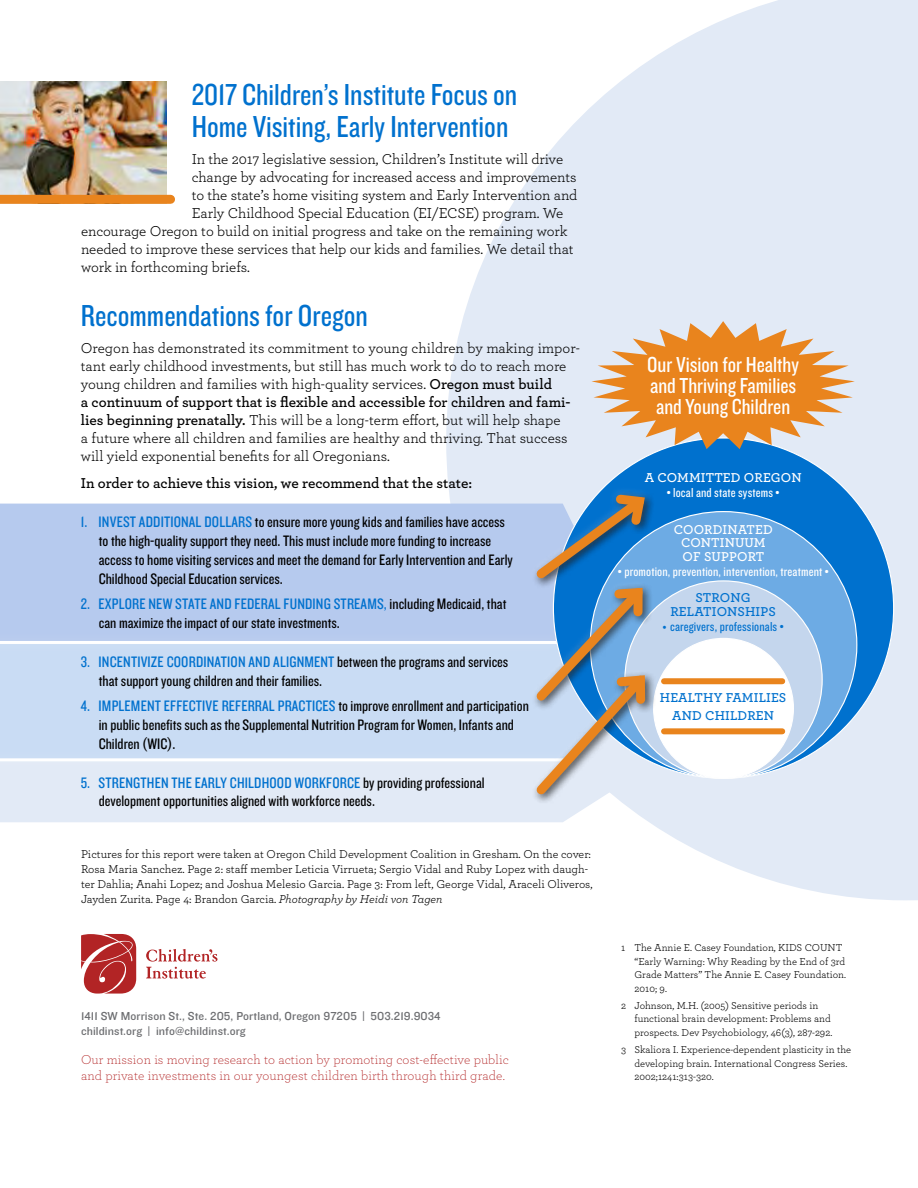
<style>
.page{position:relative;width:918px;height:1188px;background:#fff}
.page>*{position:absolute;margin:0;border:0;box-sizing:border-box;transform-origin:0 0}
.t1{font:31.5px/31.5px "Knockout HTF29 Junior Liteweight";color:#0071ce}
.t2{font:22.5px/21px "Knockout HTF29 Junior Liteweight";color:#fff}
.t3{font:15.75px/18.8px "Knockout HTF29 Junior Liteweight";color:#000}
.t4{font:15px/18px "Archer";letter-spacing:-.005em;color:#000}
.t5{font:600 15px "Archer";color:#000}
.t6{font:300 13.5px/16.5px "Archer";letter-spacing:.01em;color:#b22425}
.t7{font:13.5px "Knockout HTF29 Junior Liteweight";letter-spacing:.01em;color:#fff}
.t8{font:600 13.5px/13.5px "Archer";letter-spacing:.01em;color:#fff;text-align:center}
.t9{font:600 13.5px/13.5px "Archer";letter-spacing:.01em;color:#0071ce;text-align:center}
.t10{font:13.5px "Knockout HTF29 Junior Liteweight";letter-spacing:.01em;color:#0071ce}
.t11{font:12px/15px "Archer";color:#000}
.t12{font:12px/15px "Knockout HTF31 Junior Middlewt";letter-spacing:.01em;color:#6d6e71}
.t13{font:10.5px/13.5px "Archer";color:#000}
.s1{font-weight:600}
.s2{color:#0071ce}
.s3{font-style:italic}
.s4{font-family:"Archer";font-weight:600}
</style>
<div class="page">
<svg style="left:446px;top:0;width:472px;height:900px;fill:#e2eaf6"></svg>
<div style="left:0;top:504px;width:528px;height:127px;background:#b6caee"></div>
<div style="left:0;top:654px;width:528px;height:95px;background:#c9dcf4"></div>
<div style="left:0;top:764px;width:667px;height:58px;background:#e2eaf6"></div>
<div style="left:0;top:631px;width:570px;height:23px;background:#fff;opacity:.25"></div>
<hr style="left:0;top:641px;width:560px;height:3px;background:#fff">
<div style="left:0;top:749px;width:574px;height:22px;background:#fff;opacity:.25"></div>
<hr style="left:0;top:758px;width:565px;height:3px;background:#fff">
<svg style="left:81px;top:934px;width:55px;height:60px;background:#bf4b4b"></svg>
<svg style="left:146px;top:949px;width:72px;height:30px"></svg>
<img style="left:0;top:81px;width:167px;height:104px">
<div style="left:0;top:185px;width:184px;height:29px;background:#fff;opacity:.25"></div>
<div style="left:0;top:195px;width:171px;height:9px;background:#e9841d"></div>
<div style="left:553px;top:438px;width:341px;height:340px;background:#0071ce;border-radius:50%"></div>
<div style="left:590px;top:512px;width:267px;height:266px;background:#6dabe4;border-radius:50%"></div>
<div style="left:625px;top:581px;width:197px;height:197px;background:#c4d6ed;border-radius:50%"></div>
<div style="left:654px;top:638px;width:139px;height:140px;background:#fff;border-radius:50%"></div>
<div style="left:528px;top:486px;width:125px;height:101px;background:#fff;opacity:.25"></div>
<div style="left:532px;top:670px;width:124px;height:135px;background:#000;opacity:.75"></div>
<svg style="left:528px;top:489px;width:125px;height:314px"></svg>
<div style="left:664px;top:728px;width:118px;height:6px;background:#e9841d"></div>
<div style="left:664px;top:678px;width:118px;height:6px;background:#e9841d"></div>
<svg style="left:591px;top:321px;width:264px;height:128px;background:#e1ac76"></svg>
<h1 class="t1" style="left:192px;top:80px;width:327px">2017 Children’s Institute Focus on<br>Home Visiting, Early Intervention</h1>
<p class="t4" style="left:192px;top:149px;width:373px">In the 2017 legislative session, Children’s Institute will drive</p>
<p class="t4" style="left:192px;top:167px;width:386px">change by advocating for increased access and improvements</p>
<p class="t4" style="left:192px;top:185px;width:387px">to the state’s home visiting system and Early Intervention and</p>
<p class="t4" style="left:192px;top:203px;width:373px">Early Childhood Special Education (EI/ECSE) program. We</p>
<p class="t4" style="left:81px;top:221px;width:488px">encourage Oregon to build on initial progress and take on the remaining work</p>
<p class="t4" style="left:81px;top:239px;width:494px">needed to improve these services that help our kids and families. We detail that</p>
<p class="t4" style="left:81px;top:257px;width:170px">work in forthcoming briefs.</p>
<h1 class="t1" style="left:81px;top:301px;width:289px">Recommendations for Oregon</h1>
<p class="t4" style="left:81px;top:339px;width:501px">Oregon has demonstrated its commitment to young children by making impor&shy;tant early childhood investments, but still has much work to do to reach more young children and families with high-quality services. <span class="s1">Oregon must build<br>a continuum of support that is flexible and accessible for children and fami&shy;lies beginning prenatally.</span> This will be a long-term effort, but will help shape<br>a future where all children and families are healthy and thriving. That success will yield exponential benefits for all Oregonians.</p>
<p class="t5" style="left:81px;top:472px;width:393px">In order to achieve this vision, we recommend that the state:</p>
<p class="t3" style="left:99px;top:513px;width:416px;text-indent:-18px"><span class="s2">1. INVEST ADDITIONAL DOLLARS</span> to ensure more young kids and families have access to the high-quality support they need. This must include more funding to increase access to home visiting services and meet the demand for Early Intervention and Early Childhood Special Education services.</p>
<p class="t3" style="left:99px;top:595px;width:409px;text-indent:-18px"><span class="s2">2. EXPLORE NEW STATE AND FEDERAL FUNDING STREAMS,</span> including Medicaid, that can maximize the impact of our state investments.</p>
<p class="t3" style="left:99px;top:653px;width:411px;text-indent:-18px"><span class="s2">3. INCENTIVIZE COORDINATION AND ALIGNMENT</span> between the programs and services that support young children and their families.</p>
<p class="t3" style="left:99px;top:697px;width:432px;text-indent:-18px"><span class="s2">4. IMPLEMENT EFFECTIVE REFERRAL PRACTICES</span> to improve enrollment and participation in public benefits such as the Supplemental Nutrition Program for Women, Infants and<br>Children (WIC).</p>
<p class="t3" style="left:99px;top:773px;width:387px;text-indent:-18px"><span class="s2">5. STRENGTHEN THE EARLY CHILDHOOD WORKFORCE</span> by providing professional development opportunities aligned with workforce needs.</p>
<p class="t11" style="left:81px;top:846px;width:513px">Pictures for this report were taken at Oregon Child Development Coalition in Gresham. On the cover:<br>Rosa Maria Sanchez. Page 2: staff member Leticia Virrueta; Sergio Vidal and Ruby Lopez with daugh&shy;ter Dahlia; Anahi Lopez; and Joshua Melesio Garcia. Page 3: From left, George Vidal, Araceli Oliveros, Jayden Zurita. Page 4: Brandon Garcia. <span class="s3">Photography by Heidi von Tagen</span></p>
<p class="t12" style="left:81px;top:1009px;width:361px">1411 SW Morrison St., Ste. 205, Portland, Oregon 97205 | 503.219.9034 childinst.org | info@childinst.org</p>
<p class="t6" style="left:81px;top:1050px;width:429px">Our mission is moving research to action by promoting cost-effective public and private investments in our youngest children birth through third grade.</p>
<h2 class="t2" style="left:647px;top:355px;width:153px">Our Vision for Healthy and Thriving Families and Young Children</h2>
<p class="t8" style="left:645px;top:470px;width:158px">A COMMITTED OREGON</p>
<p class="t7" style="left:667px;top:486px;width:114px">• local and state systems •</p>
<p class="t8" style="left:674px;top:522px;width:101px">COORDINATED<br>CONTINUUM<br>OF SUPPORT</p>
<p class="t7" style="left:618px;top:565px;width:212px">• promotion, prevention, intervention, treatment •</p>
<p class="t9" style="left:670px;top:590px;width:107px">STRONG<br>RELATIONSHIPS</p>
<p class="t10" style="left:663px;top:619px;width:123px"><span class="s4">•</span> caregivers, professionals •</p>
<p class="t9" style="left:660px;top:688px;width:128px;line-height:18px">HEALTHY FAMILIES<br>AND CHILDREN</p>
<p class="t13" style="left:635px;top:940px;width:213px;text-indent:-14px">1 The Annie E. Casey Foundation, KIDS COUNT “Early Warning: Why Reading by the End of 3rd Grade Matters” The Annie E. Casey Foundation.<br>2010; 9.</p>
<p class="t13" style="left:635px;top:998px;width:199px;text-indent:-14px">2 Johnson, M.H. (2005) Sensitive periods in functional brain development: Problems and prospects. Dev Psychobiology, 46(3), 287-292.</p>
<p class="t13" style="left:635px;top:1042px;width:218px;text-indent:-14px">3 Skaliora I. Experience-dependent plasticity in the developing brain. International Congress Series.<br>2002;1241:313-320.</p>
</div>
